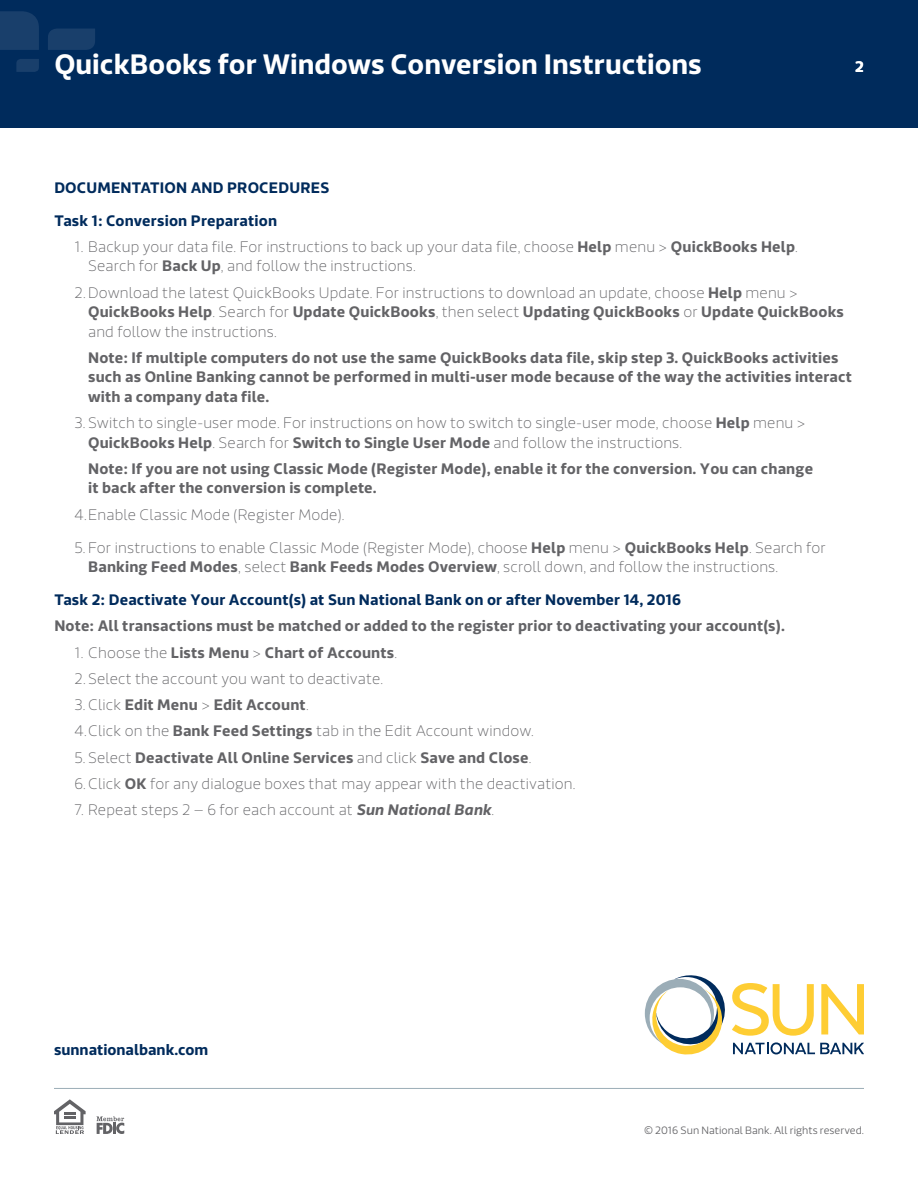
<style>
.page{position:relative;width:918px;height:1188px;background:#fff}
.page>*{position:absolute;margin:0;border:0;box-sizing:border-box;transform-origin:0 0}
.t1{font:700 27.75px "Riona Sans";color:#fff}
.t2{font:100 15px/19.5px "Riona Sans";letter-spacing:.01em;color:#636366}
.t3{font:700 15px/19.5px "Riona Sans";letter-spacing:.01em;color:#636366}
.t4{font:700 15px "Riona Sans";letter-spacing:.01em;color:#002b5c}
.t5{font:700 15px "Riona Sans";color:#fff}
.t6{font:300 10.5px "Riona Sans";color:#636366}
.s1{font-weight:700}
.s2{font-weight:100}
.s3{font-weight:700;font-style:italic}
</style>
<div class="page">
<svg style="left:645px;top:975px;width:219px;height:80px"></svg>
<hr style="left:54px;top:1088px;width:810px;height:1px;background:#9badb7">
<svg style="left:54px;top:1099px;width:32px;height:35px"></svg>
<svg style="left:97px;top:1116px;width:27px;height:18px"></svg>
<div style="left:0;top:0;width:918px;height:127px;background:#002b5c"></div>
<div style="left:0;top:11px;width:39px;height:39px;background:#193f6b"></div>
<svg style="left:48px;top:29px;width:47px;height:21px"></svg>
<svg style="left:16px;top:59px;width:23px;height:13px"></svg>
<p class="t1" style="left:54px;top:47px;width:649px">QuickBooks for Windows Conversion Instructions</p>
<p class="t5" style="left:855px;top:57px;width:10px">2</p>
<p class="t4" style="left:54px;top:178px;width:277px">DOCUMENTATION AND PROCEDURES</p>
<p class="t4" style="left:54px;top:211px;width:224px">Task 1: Conversion Preparation</p>
<p class="t2" style="left:88px;top:237px;width:711px;text-indent:-13px">1. Backup your data file. For instructions to back up your data file, choose <span class="s1">Help</span> menu &gt; <span class="s1">QuickBooks Help</span>.<br>Search for <span class="s1">Back Up</span>, and follow the instructions.</p>
<p class="t2" style="left:88px;top:283px;width:757px;text-indent:-14px">2. Download the latest QuickBooks Update. For instructions to download an update, choose <span class="s1">Help</span> menu &gt;<br><span class="s1">QuickBooks Help</span>. Search for <span class="s1">Update QuickBooks</span>, then select <span class="s1">Updating QuickBooks</span> or <span class="s1">Update QuickBooks </span>and follow the instructions.</p>
<p class="t3" style="left:88px;top:348px;width:765px">Note: If multiple computers do not use the same QuickBooks data file, skip step 3. QuickBooks activities such as Online Banking cannot be performed in multi-user mode because of the way the activities interact with a company data file.</p>
<p class="t2" style="left:88px;top:413px;width:719px;text-indent:-14px">3. Switch to single-user mode. For instructions on how to switch to single-user mode, choose <span class="s1">Help</span> menu &gt;<br><span class="s1">QuickBooks Help</span>. Search for <span class="s1">Switch to Single User Mode</span> and follow the instructions.</p>
<p class="t3" style="left:88px;top:459px;width:727px">Note: If you are not using Classic Mode (Register Mode), enable it for the conversion. You can change it back after the conversion is complete.</p>
<p class="t2" style="left:75px;top:505px;width:272px">4.Enable Classic Mode (Register Mode).</p>
<p class="t2" style="left:88px;top:538px;width:739px;text-indent:-14px">5. For instructions to enable Classic Mode (Register Mode), choose <span class="s1">Help</span> menu &gt; <span class="s1">QuickBooks Help</span>. Search for<br><span class="s1">Banking Feed Modes</span>, select <span class="s1">Bank Feeds Modes Overview</span>, scroll down, and follow the instructions.</p>
<p class="t4" style="left:54px;top:590px;width:628px">Task 2: Deactivate Your Account(s) at Sun National Bank on or after November 14, 2016</p>
<p class="t3" style="left:54px;top:617px;width:732px">Note: All transactions must be matched or added to the register prior to deactivating your account(s).</p>
<p class="t3" style="left:75px;top:643px;width:324px"><span class="s2">1. Choose the</span> Lists Menu <span class="s2">&gt;</span> Chart of Accounts<span class="s2">.</span></p>
<p class="t2" style="left:75px;top:669px;width:310px">2. Select the account you want to deactivate.</p>
<p class="t3" style="left:75px;top:696px;width:236px"><span class="s2">3. Click</span> Edit Menu <span class="s2">&gt;</span> Edit Account<span class="s2">.</span></p>
<p class="t2" style="left:75px;top:722px;width:461px">4.Click on the <span class="s1">Bank Feed Settings</span> tab in the Edit Account window.</p>
<p class="t3" style="left:75px;top:748px;width:459px"><span class="s2">5. Select</span> Deactivate All Online Services <span class="s2">and click</span> Save and Close<span class="s2">.</span></p>
<p class="t2" style="left:75px;top:774px;width:502px">6.Click <span class="s1">OK</span> for any dialogue boxes that may appear with the deactivation.</p>
<p class="t2" style="left:75px;top:800px;width:421px">7. Repeat steps 2 – 6 for each account at <span class="s3">Sun National Bank</span>.</p>
<p class="t4" style="left:54px;top:1040px;width:156px">sunnationalbank.com</p>
<p class="t6" style="left:644px;top:1124px;width:221px">© 2016 Sun National Bank. All rights reserved.</p>
</div>
